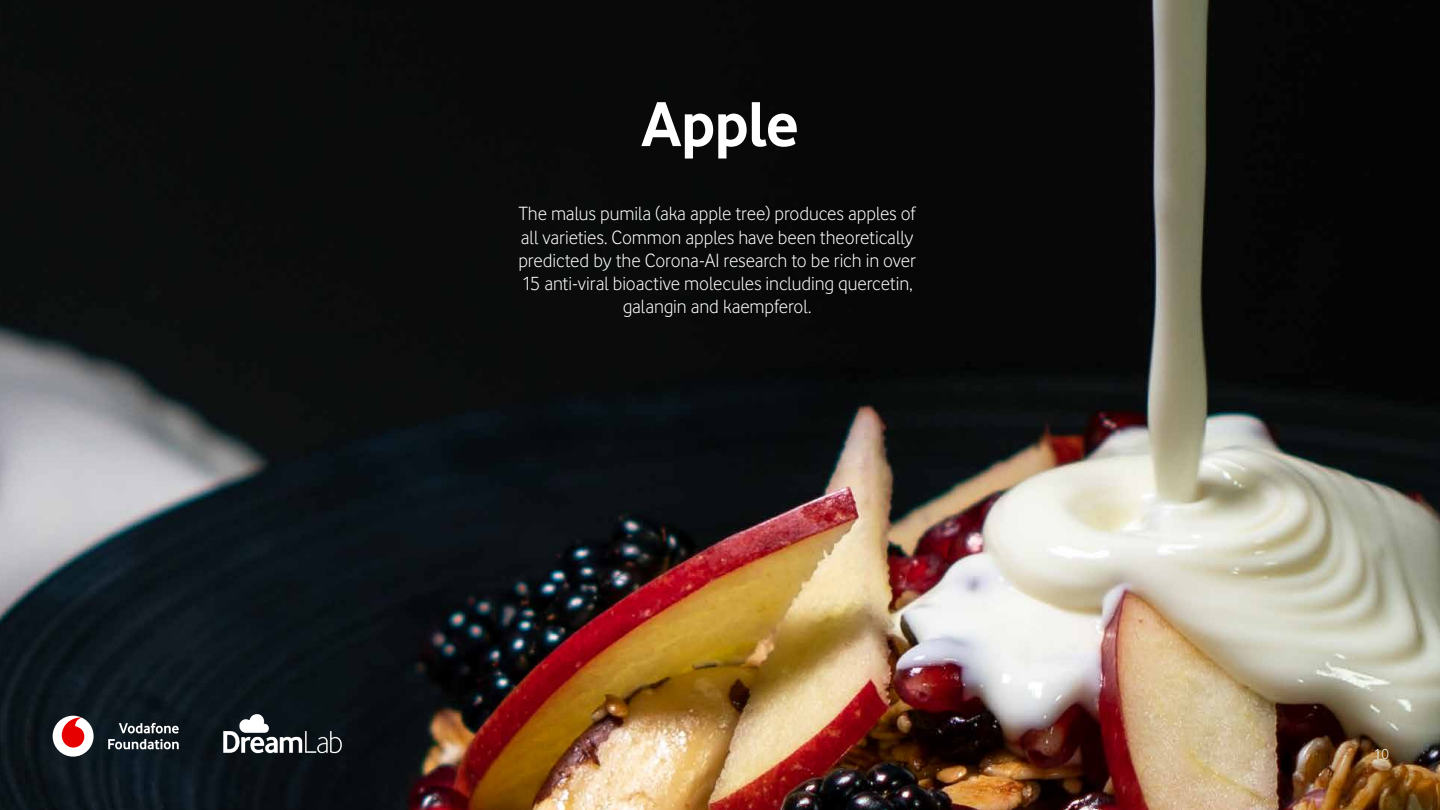
<style>
.page{position:relative;width:1440px;height:810px;background:#fff}
.page>*{position:absolute;margin:0;border:0;box-sizing:border-box;transform-origin:0 0}
.t1{font:700 65.78px "Vodafone Rg";letter-spacing:-.015em;color:#fff}
.t2{font:19.88px/23.2px "Vodafone Lt";letter-spacing:-.005em;color:#fff;text-align:center}
.t3{font:15px "Vodafone Lt";color:#fff}
</style>
<div class="page">
<img style="left:0;top:0;width:1440px;height:810px">
<svg style="left:119px;top:723px;width:60px;height:10px"></svg>
<svg style="left:108px;top:739px;width:71px;height:10px"></svg>
<div style="left:53px;top:716px;width:41px;height:41px;background:#fff;border-radius:50%"></div>
<svg style="left:62px;top:717px;width:22px;height:31px"></svg>
<img style="left:212px;top:711px;width:133px;height:51px">
<h1 class="t1" style="left:641px;top:86px;width:159px">Apple</h1>
<p class="t2" style="left:518px;top:202px;width:399px">The malus pumila (aka apple tree) produces apples of all varieties. Common apples have been theoretically predicted by the Corona-AI research to be rich in over 15 anti-viral bioactive molecules including quercetin, galangin and kaempferol.</p>
<p class="t3" style="left:1374px;top:745px;width:17px">10</p>
</div>
